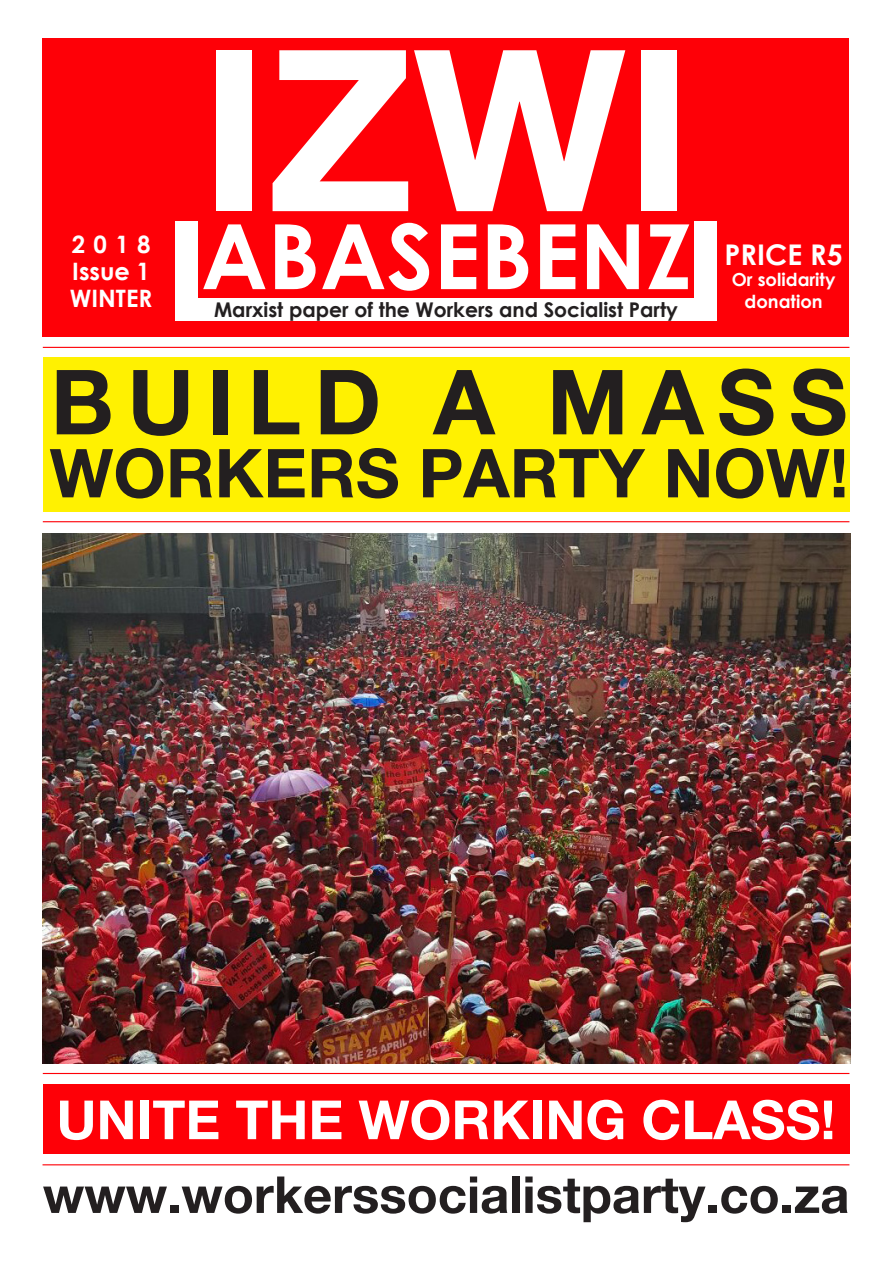
<style>
.page{position:relative;width:893px;height:1263px;background:#fff}
.page>*{position:absolute;margin:0;border:0;box-sizing:border-box;transform-origin:0 0}
.t1{font:700 225.3px "Helvetica Neue";color:#fff}
.t2{font:700 90.15px "Century Gothic";color:#fff}
.t3{font:700 90px "Helvetica Neue";letter-spacing:.15em;color:#231f20}
.t4{font:700 67.5px "Helvetica Neue";color:#231f20}
.t5{font:700 54px "Helvetica Neue";color:#fff}
.t6{font:700 51px "Helvetica Neue";color:#231f20}
.t7{font:700 28.5px "Century Gothic";color:#fff}
.t8{font:700 24px "Century Gothic";color:#fff}
.t9{font:700 20.25px "Century Gothic";color:#231f20}
.t10{font:700 18px/21.6px "Century Gothic";color:#fff;text-align:center}
</style>
<div class="page">
<img style="left:43px;top:534px;width:807px;height:529px">
<div style="left:43px;top:1084px;width:807px;height:69px;background:#fe0007"></div>
<div style="left:43px;top:38px;width:806px;height:298px;background:#fe0007"></div>
<hr style="left:43px;top:347px;width:806px;height:1px;background:#fe0007">
<hr style="left:43px;top:521px;width:806px;height:1px;background:#fe0007">
<hr style="left:43px;top:1073px;width:806px;height:1px;background:#fe0007">
<div style="left:175px;top:298px;width:542px;height:23px;background:#fff"></div>
<div style="left:175px;top:222px;width:23px;height:87px;background:#fff"></div>
<div style="left:694px;top:222px;width:23px;height:87px;background:#fff"></div>
<hr style="left:43px;top:1164px;width:806px;height:1px;background:#fe0007">
<div style="left:43px;top:357px;width:807px;height:155px;background:#fff101"></div>
<p class="t8" style="left:72px;top:226px;width:80px">2018</p>
<p class="t8" style="left:72px;top:253px;width:79px">Issue 1</p>
<p class="t8" style="left:70px;top:280px;width:84px">WINTER</p>
<p class="t1" style="left:201px;top:-9px;width:493px">IZWI</p>
<p class="t2" style="left:201px;top:188px;width:492px">ABASEBENZ</p>
<p class="t9" style="left:214px;top:294px;width:465px">Marxist paper of the Workers and Socialist Party</p>
<p class="t7" style="left:725px;top:233px;width:119px">PRICE R5</p>
<p class="t10" style="left:732px;top:268px;width:105px">Or solidarity donation</p>
<p class="t3" style="left:51px;top:347px;width:798px">BUILD A MASS</p>
<p class="t4" style="left:50px;top:431px;width:800px">WORKERS PARTY NOW!</p>
<p class="t5" style="left:56px;top:1086px;width:781px">UNITE THE WORKING CLASS!</p>
<p class="t6" style="left:43px;top:1163px;width:808px">www.workerssocialistparty.co.za</p>
</div>
